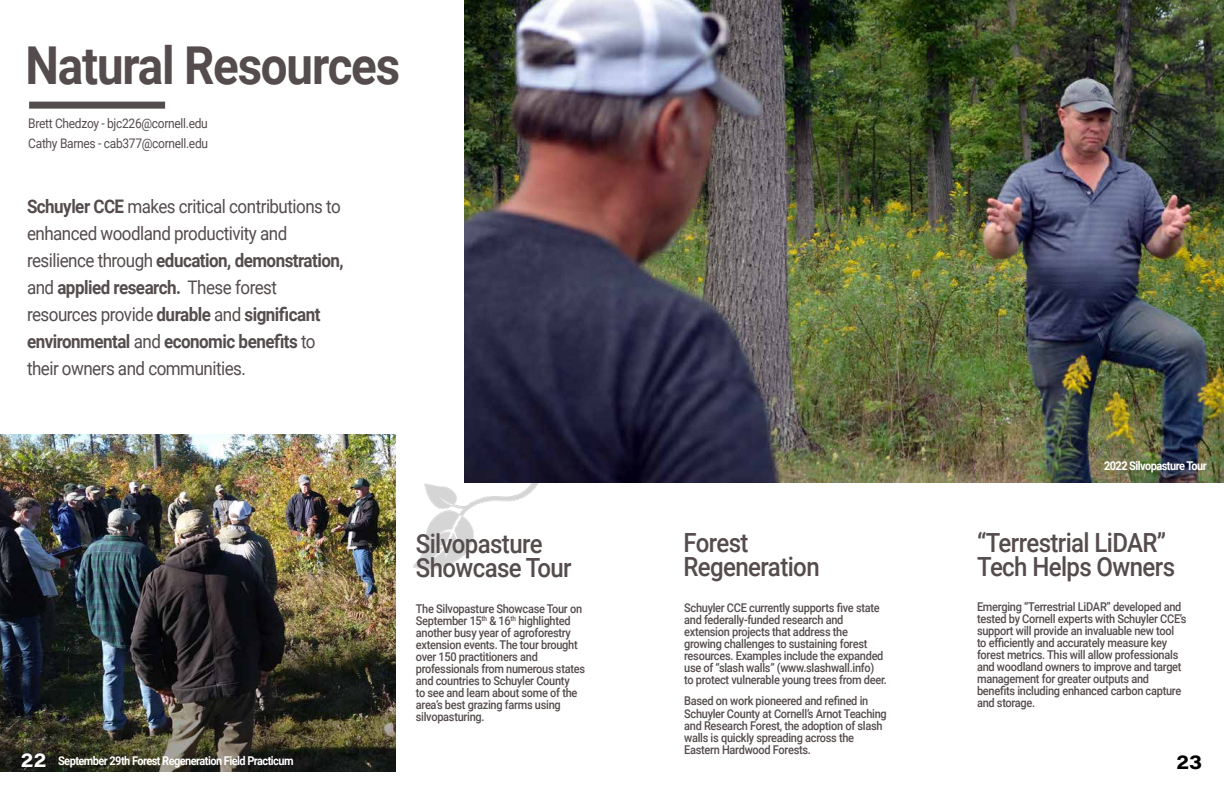
<style>
.page{position:relative;width:1224px;height:792px;background:#fff}
.page>*{position:absolute;margin:0;border:0;box-sizing:border-box;transform-origin:0 0}
.t1{font:700 52.2px "Roboto";letter-spacing:-.025em;color:#554c4d;scale:.91 1}
.t2{font:500 26.4px/24px "Roboto";letter-spacing:-.025em;color:#554c4d;scale:.91 1}
.t3{font:20px "Acumin Variable Concept";color:#000}
.t4{font:18.7px/27px "Roboto";letter-spacing:-.03em;color:#544c4d;scale:.91 1}
.t5{font:13.2px/20px "Roboto";letter-spacing:-.025em;color:#544c4d;scale:.91 1}
.t6{font:500 12.1px/12px "Roboto";letter-spacing:-.025em;color:#554c4d;scale:.91 1}
.t7{font:700 12.1px "Roboto";letter-spacing:-.05em;color:#fff;scale:.91 1}
.s1{font-weight:700}
.s2{font-family:"Acumin Variable Concept";font-weight:400;font-size:20px}
</style>
<div class="page">
<img style="left:326px;top:434px;width:213px;height:136px">
<div style="left:29px;top:102px;width:136px;height:7px;background:#534c4c"></div>
<img style="left:0;top:435px;width:396px;height:337px">
<img style="left:464px;top:0;width:760px;height:483px">
<h1 class="t1" style="left:26px;top:29px;width:413px">Natural Resources</h1>
<p class="t5" style="left:28px;top:112px;width:199px">Brett Chedzoy - bjc226@cornell.edu<br>Cathy Barnes - cab377@cornell.edu</p>
<p class="t4" style="left:27px;top:192px;width:350px"><span class="s1">Schuyler CCE</span> makes critical contributions to enhanced woodland productivity and resilience through <span class="s1">education, demonstration, </span>and <span class="s1">applied research.</span> These forest resources provide <span class="s1">durable</span> and <span class="s1">significant environmental</span> and <span class="s1">economic benefits</span> to their owners and communities.</p>
<p class="t7" style="left:21px;top:752px;width:301px"><span class="s2">22</span> September 29th Forest Regeneration Field Practicum</p>
<h2 class="t2" style="left:416px;top:531px;width:173px">Silvopasture<br>Showcase Tour</h2>
<p class="t6" style="left:416px;top:602px;width:188px">The Silvopasture Showcase Tour on<br>September 15<sup>th</sup> &amp; 16<sup>th</sup> highlighted another busy year of agroforestry extension events. The tour brought over 150 practitioners and professionals from numerous states and countries to Schuyler County<br>to see and learn about some of the area’s best grazing farms using silvopasturing.</p>
<h2 class="t2" style="left:684px;top:529px;width:151px">Forest<br>Regeneration</h2>
<p class="t6" style="left:684px;top:601px;width:224px">Schuyler CCE currently supports five state and federally-funded research and extension projects that address the growing challenges to sustaining forest resources. Examples include the expanded use of “slash walls” (www.slashwall.info)<br>to protect vulnerable young trees from deer.</p>
<p class="t6" style="left:684px;top:695px;width:224px">Based on work pioneered and refined in Schuyler County at Cornell’s Arnot Teaching and Research Forest, the adoption of slash walls is quickly spreading across the Eastern Hardwood Forests.</p>
<p class="t7" style="left:1104px;top:457px;width:114px">2022 Silvopasture Tour</p>
<h2 class="t2" style="left:977px;top:529px;width:219px">“Terrestrial LiDAR”<br>Tech Helps Owners</h2>
<p class="t6" style="left:977px;top:600px;width:232px">Emerging “Terrestrial LiDAR” developed and tested by Cornell experts with Schuyler CCE’s support will provide an invaluable new tool to efficiently and accurately measure key forest metrics. This will allow professionals and woodland owners to improve and target management for greater outputs and benefits including enhanced carbon capture and storage.</p>
<h3 class="t3" style="left:1176px;top:749px;width:27px">23</h3>
</div>
